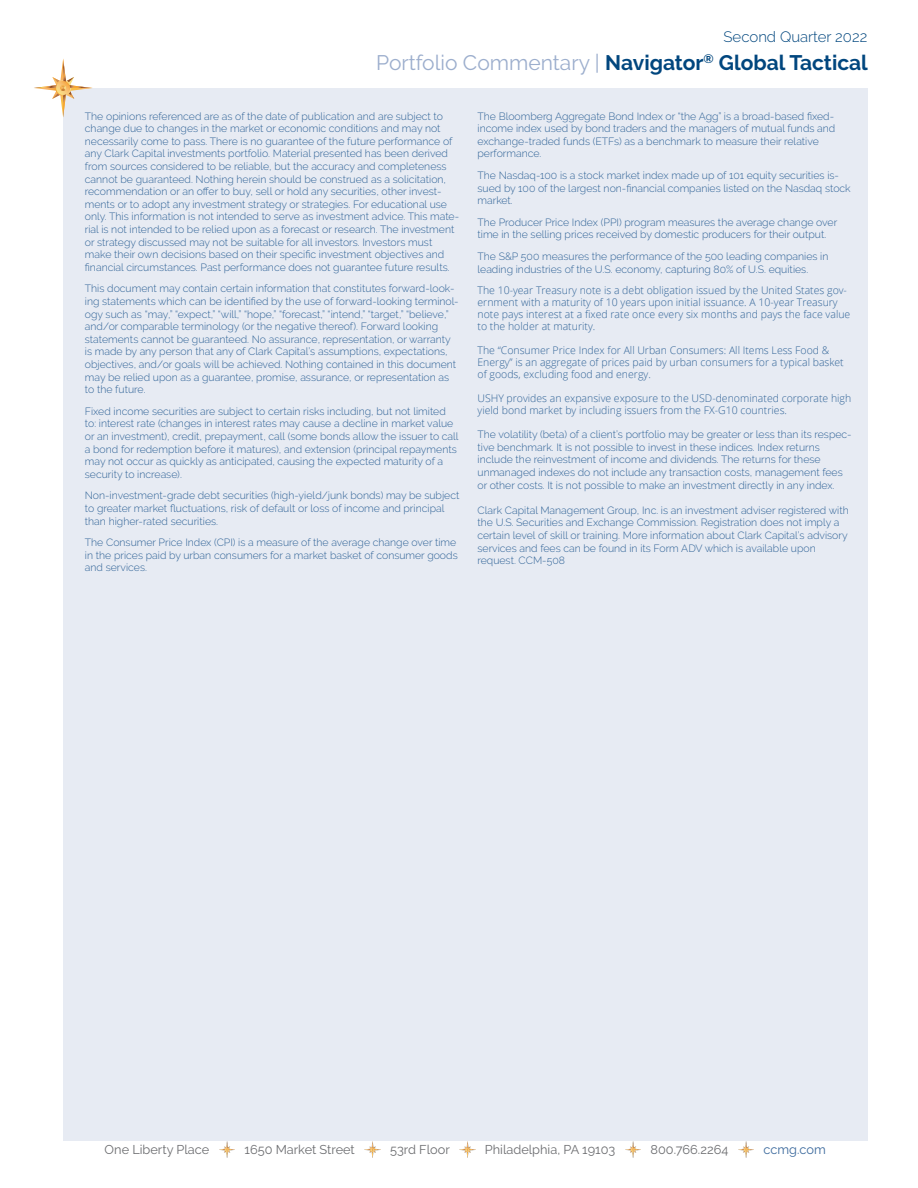
<style>
.page{position:relative;width:918px;height:1188px;background:#fff}
.page>*{position:absolute;margin:0;border:0;box-sizing:border-box;transform-origin:0 0}
.t1{font:700 21px "Raleway";color:#00467e}
.t2{font:300 15px "Raleway";color:#00467e}
.t3{font:12.75px "Raleway";color:#6c6d70}
.t4{font:12.75px "Raleway";color:#3c6a9d}
.t5{font:300 10.5px/12.6px "Raleway";color:#306397}
.t6{font:300 10.5px/12px "Open Sans";color:#306397}
.s1{font-weight:400;color:#9caecd}
</style>
<div class="page">
<div style="left:63px;top:88px;width:804px;height:1052px;background:#e7ebf3"></div>
<svg style="left:34px;top:59px;width:58px;height:58px"></svg>
<img style="left:219px;top:1142px;width:16px;height:15px">
<img style="left:365px;top:1142px;width:15px;height:15px">
<img style="left:459px;top:1142px;width:16px;height:15px">
<img style="left:625px;top:1142px;width:16px;height:15px">
<img style="left:738px;top:1142px;width:16px;height:15px">
<h2 class="t2" style="left:724px;top:28px;width:145px">Second Quarter 2022</h2>
<h1 class="t1" style="left:376px;top:51px;width:493px"><span class="s1">Portfolio Commentary |</span> Navigator<sup>®</sup> Global Tactical</h1>
<p class="t5" style="left:85px;top:110px;width:376px">The opinions referenced are as of the date of publication and are subject to change due to changes in the market or economic conditions and may not necessarily come to pass. There is no guarantee of the future performance of any Clark Capital investments portfolio. Material presented has been derived from sources considered to be reliable, but the accuracy and completeness cannot be guaranteed. Nothing herein should be construed as a solicitation, recommendation or an offer to buy, sell or hold any securities, other invest&shy;ments or to adopt any investment strategy or strategies. For educational use only. This information is not intended to serve as investment advice. This mate&shy;rial is not intended to be relied upon as a forecast or research. The investment or strategy discussed may not be suitable for all investors. Investors must make their own decisions based on their specific investment objectives and financial circumstances. Past performance does not guarantee future results.</p>
<p class="t5" style="left:85px;top:282px;width:375px">This document may contain certain information that constitutes forward-look&shy;ing statements which can be identified by the use of forward-looking terminol&shy;ogy such as “may,” “expect,” “will,” “hope,” “forecast,” “intend,” “target,” “believe,” and/or comparable terminology (or the negative thereof). Forward looking statements cannot be guaranteed. No assurance, representation, or warranty is made by any person that any of Clark Capital’s assumptions, expectations, objectives, and/or goals will be achieved. Nothing contained in this document may be relied upon as a guarantee, promise, assurance, or representation as to the future.</p>
<p class="t5" style="left:85px;top:405px;width:375px">Fixed income securities are subject to certain risks including, but not limited to: interest rate (changes in interest rates may cause a decline in market value or an investment), credit, prepayment, call (some bonds allow the issuer to call a bond for redemption before it matures), and extension (principal repayments may not occur as quickly as anticipated, causing the expected maturity of a security to increase).</p>
<p class="t5" style="left:85px;top:489px;width:376px">Non-investment-grade debt securities (high-yield/junk bonds) may be subject to greater market fluctuations, risk of default or loss of income and principal than higher-rated securities.</p>
<p class="t5" style="left:85px;top:536px;width:374px">The Consumer Price Index (CPI) is a measure of the average change over time in the prices paid by urban consumers for a market basket of consumer goods and services.</p>
<p class="t5" style="left:478px;top:110px;width:359px">The Bloomberg Aggregate Bond Index or “the Agg” is a broad-based fixed&shy;income index used by bond traders and the managers of mutual funds and exchange-traded funds (ETFs) as a benchmark to measure their relative performance.</p>
<p class="t5" style="left:478px;top:169px;width:375px">The Nasdaq-100 is a stock market index made up of 101 equity securities is&shy;sued by 100 of the largest non-financial companies listed on the Nasdaq stock market.</p>
<p class="t5" style="left:478px;top:216px;width:361px">The Producer Price Index (PPI) program measures the average change over time in the selling prices received by domestic producers for their output.</p>
<p class="t5" style="left:478px;top:250px;width:352px">The S&amp;P 500 measures the performance of the 500 leading companies in leading industries of the U.S. economy, capturing 80% of U.S. equities.</p>
<p class="t6" style="left:478px;top:284px;width:374px">The 10-year Treasury note is a debt obligation issued by the United States gov&shy;ernment with a maturity of 10 years upon initial issuance. A 10-year Treasury note pays interest at a fixed rate once every six months and pays the face value to the holder at maturity.</p>
<p class="t6" style="left:478px;top:344px;width:368px">The “Consumer Price Index for All Urban Consumers: All Items Less Food &amp;<br>Energy” is an aggregate of prices paid by urban consumers for a typical basket of goods, excluding food and energy.</p>
<p class="t6" style="left:478px;top:392px;width:375px">USHY provides an expansive exposure to the USD-denominated corporate high yield bond market by including issuers from the FX-G10 countries.</p>
<p class="t5" style="left:478px;top:428px;width:376px">The volatility (beta) of a client’s portfolio may be greater or less than its respec&shy;tive benchmark. It is not possible to invest in these indices. Index returns include the reinvestment of income and dividends. The returns for these unmanaged indexes do not include any transaction costs, management fees or other costs. It is not possible to make an investment directly in any index.</p>
<p class="t5" style="left:478px;top:504px;width:373px">Clark Capital Management Group, Inc. is an investment adviser registered with the U.S. Securities and Exchange Commission. Registration does not imply a certain level of skill or training. More information about Clark Capital’s advisory services and fees can be found in its Form ADV which is available upon request. CCM-508</p>
<p class="t3" style="left:105px;top:1142px;width:106px">One Liberty Place</p>
<p class="t3" style="left:245px;top:1142px;width:112px">1650 Market Street</p>
<p class="t3" style="left:390px;top:1142px;width:61px">53rd Floor</p>
<p class="t3" style="left:485px;top:1142px;width:132px">Philadelphia, PA 19103</p>
<p class="t3" style="left:651px;top:1142px;width:79px">800.766.2264</p>
<p class="t4" style="left:764px;top:1142px;width:64px">ccmg.com</p>
</div>
